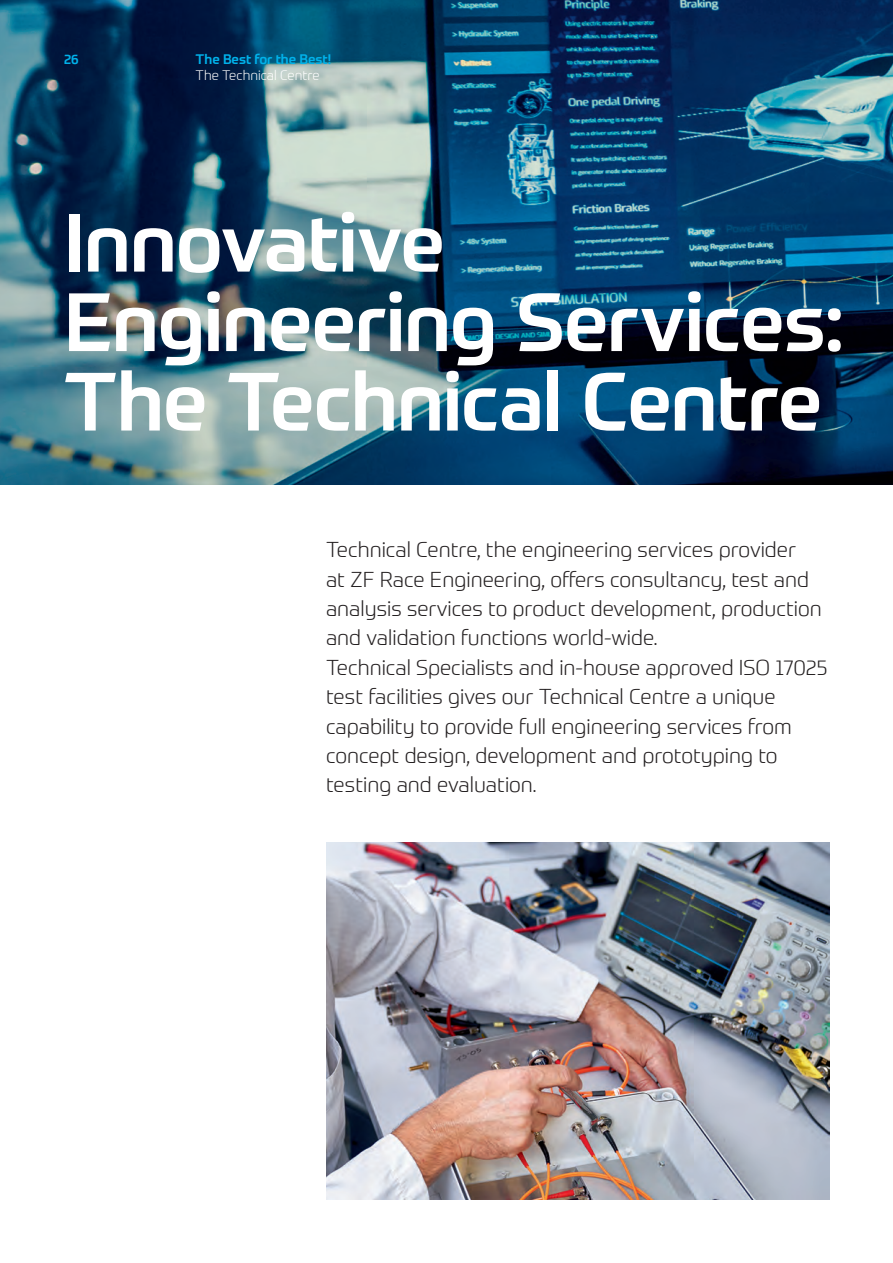
<style>
.page{position:relative;width:893px;height:1263px;background:#fff}
.page>*{position:absolute;margin:0;border:0;box-sizing:border-box;transform-origin:0 0}
.t1{font:500 81px/79.5px "ZF Prometo";letter-spacing:-.015em;color:#fff}
.t2{font:300 21px/29.4px "ZF Prometo";color:#231f20}
.t3{font:500 13.5px "ZF Prometo";color:#00b2eb}
.t4{font:300 13.5px "ZF Prometo";color:#fff}
</style>
<div class="page">
<img style="left:0;top:0;width:893px;height:485px">
<img style="left:327px;top:842px;width:502px;height:357px">
<p class="t3" style="left:64px;top:50px;width:16px">26</p>
<p class="t3" style="left:196px;top:50px;width:137px">The Best for the Best!</p>
<p class="t4" style="left:196px;top:67px;width:126px">The Technical Centre</p>
<h1 class="t1" style="left:64px;top:202px;width:781px">Innovative<br>Engineering Services:<br>The Technical Centre</h1>
<p class="t2" style="left:326px;top:535px;width:503px">Technical Centre, the engineering services provider<br>at ZF Race Engineering, offers consultancy, test and analysis services to product development, production and validation functions world-wide.<br>Technical Specialists and in-house approved ISO 17025 test facilities gives our Technical Centre a unique capability to provide full engineering services from concept design, development and prototyping to testing and evaluation.</p>
</div>
